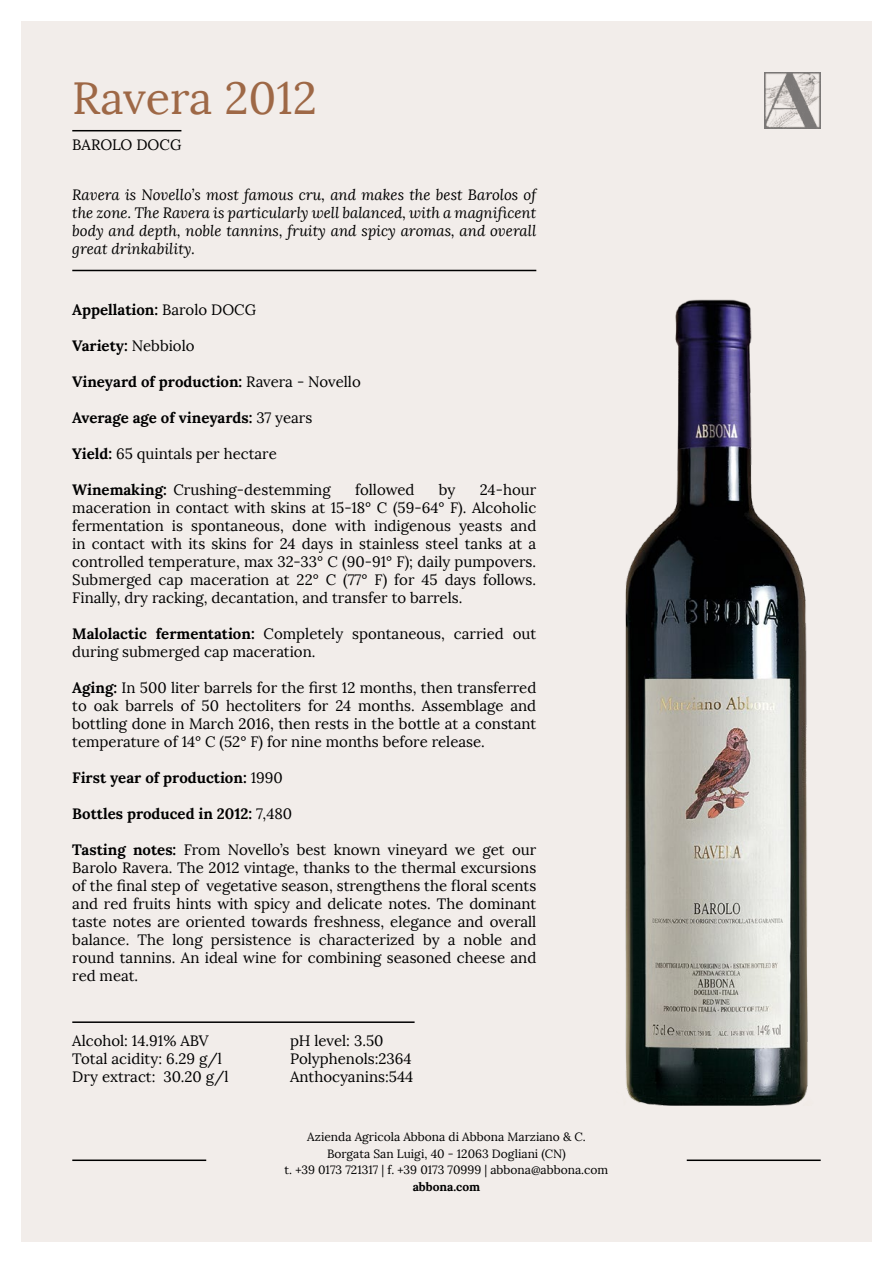
<style>
.page{position:relative;width:893px;height:1263px;background:#fff}
.page>*{position:absolute;margin:0;border:0;box-sizing:border-box;transform-origin:0 0}
.t1{font:45px "Lora";color:#9e6846}
.t2{font:15px/18px "Lora";color:#000;text-align:justify}
.t3{font:italic 15px/18px "Lora";color:#000;text-align:justify}
.t4{font:700 15px "Lora";color:#000}
.t5{font:12px/16.5px "Lora";color:#000;text-align:center}
.t6{font:700 12px "Lora";color:#000}
.s1{font-weight:400}
.s2{font-weight:700}
</style>
<div class="page">
<div style="left:21px;top:21px;width:851px;height:1221px;background:#f2edea"></div>
<img style="left:764px;top:72px;width:56px;height:57px">
<hr style="left:72px;top:1159px;width:134px;height:2px;background:#000">
<hr style="left:687px;top:1159px;width:134px;height:2px;background:#000">
<img style="left:625px;top:300px;width:183px;height:805px">
<hr style="left:72px;top:130px;width:109px;height:1px;background:#000">
<hr style="left:72px;top:270px;width:464px;height:1px;background:#000">
<hr style="left:72px;top:1021px;width:343px;height:2px;background:#000">
<h1 class="t1" style="left:72px;top:70px;width:246px">Ravera 2012</h1>
<p class="t2" style="left:72px;top:136px;width:111px">BAROLO DOCG</p>
<p class="t3" style="left:72px;top:186px;width:465px">Ravera is Novello’s most famous cru, and makes the best Barolos of the zone. The Ravera is particularly well balanced, with a magnificent body and depth, noble tannins, fruity and spicy aromas, and overall great drinkability.</p>
<p class="t4" style="left:72px;top:300px;width:185px">Appellation: <span class="s1">Barolo DOCG</span></p>
<p class="t4" style="left:72px;top:336px;width:124px">Variety: <span class="s1">Nebbiolo</span></p>
<p class="t4" style="left:72px;top:372px;width:290px">Vineyard of production: <span class="s1">Ravera - Novello</span></p>
<p class="t4" style="left:72px;top:408px;width:242px">Average age of vineyards: <span class="s1">37 years</span></p>
<p class="t2" style="left:72px;top:444px;width:206px"><span class="s2">Yield:</span> 65 quintals per hectare</p>
<p class="t2" style="left:72px;top:480px;width:260px"><span class="s2">Winemaking:</span> Crushing-destemming</p>
<p class="t2" style="left:355px;top:480px;width:61px">followed</p>
<p class="t2" style="left:439px;top:480px;width:18px">by</p>
<p class="t2" style="left:72px;top:480px;width:466px;text-indent:408px">24-hour maceration in contact with skins at 15-18° C (59-64° F). Alcoholic fermentation is spontaneous, done with indigenous yeasts and in contact with its skins for 24 days in stainless steel tanks at a controlled temperature, max 32-33° C (90-91° F); daily pumpovers.<br>Submerged cap maceration at 22° C (77° F) for 45 days follows.<br>Finally, dry racking, decantation, and transfer to barrels.</p>
<p class="t2" style="left:72px;top:624px;width:465px"><span class="s2">Malolactic fermentation:</span> Completely spontaneous, carried out during submerged cap maceration.</p>
<p class="t2" style="left:72px;top:678px;width:465px"><span class="s2">Aging:</span> In 500 liter barrels for the first 12 months, then transferred to oak barrels of 50 hectoliters for 24 months. Assemblage and bottling done in March 2016, then rests in the bottle at a constant temperature of 14° C (52° F) for nine months before release.</p>
<p class="t4" style="left:72px;top:768px;width:212px">First year of production: <span class="s1">1990</span></p>
<p class="t4" style="left:72px;top:804px;width:221px">Bottles produced in 2012: <span class="s1">7,480</span></p>
<p class="t2" style="left:72px;top:840px;width:465px"><span class="s2">Tasting notes:</span> From Novello’s best known vineyard we get our Barolo Ravera. The 2012 vintage, thanks to the thermal excursions of the final step of vegetative season, strengthens the floral scents and red fruits hints with spicy and delicate notes. The dominant taste notes are oriented towards freshness, elegance and overall balance. The long persistence is characterized by a noble and round tannins. An ideal wine for combining seasoned cheese and red meat.</p>
<p class="t2" style="left:72px;top:1031px;width:158px;text-align:left">Alcohol: 14.91% ABV<br>Total acidity: 6.29 g/l<br>Dry extract: 30.20 g/l</p>
<p class="t2" style="left:290px;top:1031px;width:125px;text-align:left">pH level: 3.50<br>Polyphenols:2364<br>Anthocyanins:544</p>
<p class="t5" style="left:285px;top:1129px;width:325px">Azienda Agricola Abbona di Abbona Marziano &amp; C.<br>Borgata San Luigi, 40 - 12063 Dogliani (CN)<br>t. +39 0173 721317 | f. +39 0173 70999 | abbona@abbona.com</p>
<p class="t6" style="left:413px;top:1178px;width:69px">abbona.com</p>
</div>
